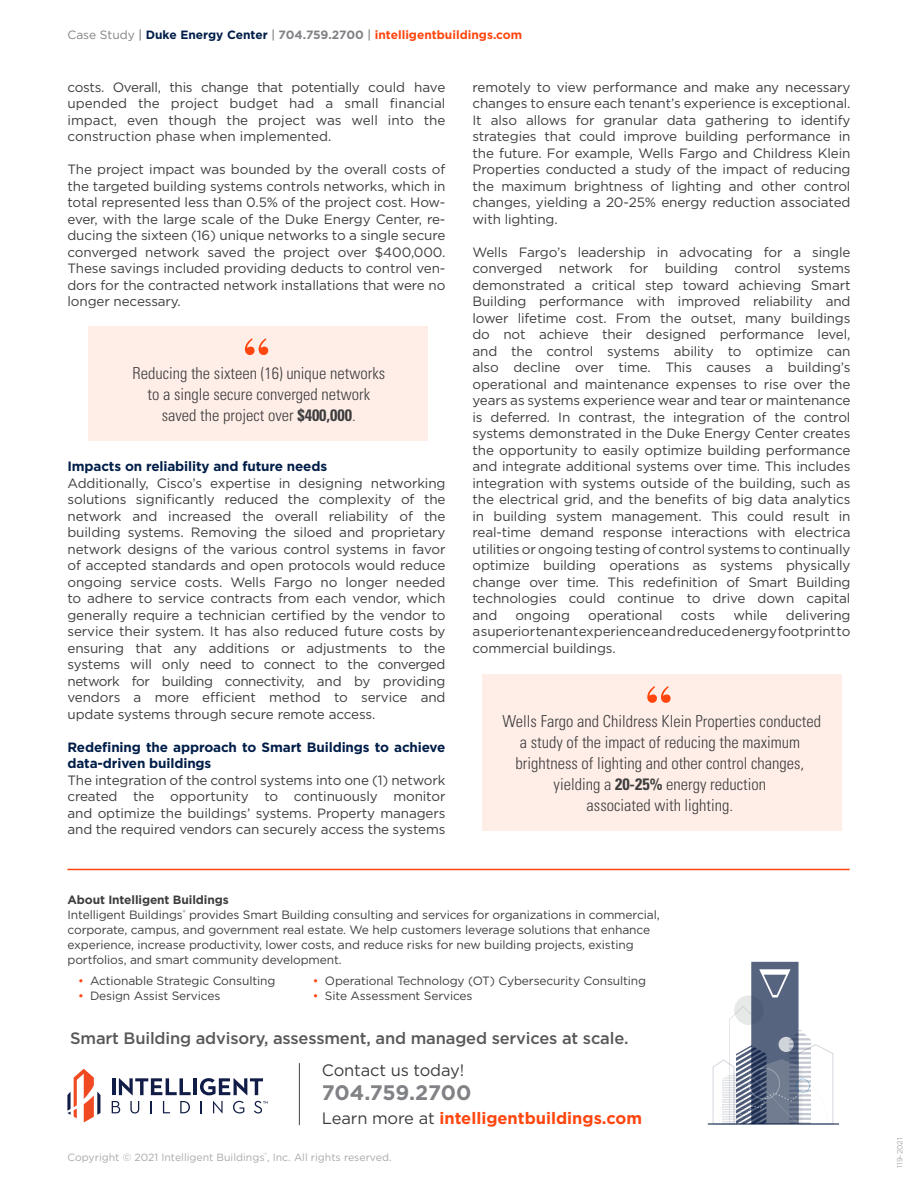
<style>
.page{position:relative;width:918px;height:1188px;background:#fff}
.page>*{position:absolute;margin:0;border:0;box-sizing:border-box;transform-origin:0 0}
.t1{font:700 21px "Gotham";letter-spacing:-.005em;color:#808285}
.t2{font:300 condensed 16.5px/21px "Univers";color:#3e3e3f;text-align:center}
.t3{font:500 16.5px "Gotham";letter-spacing:-.01em;color:#57585a}
.t4{font:700 16.5px "Gotham";color:#ff460f}
.t5{font:16.5px "Gotham";letter-spacing:-.01em;color:#3e3e3f}
.t6{font:13.5px/16.5px "Gotham";letter-spacing:-.01em;color:#3e3e3f;text-align:justify}
.t7{font:700 13.5px/16.5px "Gotham";letter-spacing:-.01em;color:#001e49}
.t8{font:12px/15px "Gotham";letter-spacing:-.01em;color:#3e3e3f}
.t9{font:700 12px "Gotham";color:#ff460f}
.t10{font:700 12px "Gotham";letter-spacing:-.01em;color:#3e3e3f}
.t11{font:10.5px "Gotham";color:#a8a9ad}
.t12{font:7.5px "Gotham";color:#a8a9ad}
.s1{font-weight:400;color:#808285}
.s2{font-weight:400;color:#57585a}
.s3{color:#001e49}
.s4{color:#808285}
.s5{font-weight:700}
.s6{color:#ff460f}
.s7{font-weight:400;color:#3e3e3f}
</style>
<div class="page">
<hr style="left:67px;top:869px;width:783px;height:1px;background:#ff460f">
<hr style="left:708px;top:1124px;width:131px;height:1px;background:#00143d">
<svg style="left:713px;top:962px;width:120px;height:162px"></svg>
<hr style="left:299px;top:1063px;width:1px;height:62px;background:#57585a">
<div style="left:482px;top:674px;width:359px;height:157px;background:#ffeee7"></div>
<svg style="left:647px;top:686px;width:24px;height:17px"></svg>
<div style="left:88px;top:326px;width:339px;height:115px;background:#ffeee7"></div>
<svg style="left:245px;top:338px;width:23px;height:17px"></svg>
<hr style="left:112px;top:1078px;width:3px;height:17px;background:#111d47">
<svg style="left:119px;top:1078px;width:72px;height:17px"></svg>
<hr style="left:193px;top:1078px;width:4px;height:17px;background:#111d47">
<svg style="left:200px;top:1078px;width:63px;height:17px"></svg>
<svg style="left:112px;top:1101px;width:8px;height:12px"></svg>
<svg style="left:130px;top:1101px;width:9px;height:12px"></svg>
<svg style="left:150px;top:1101px;width:2px;height:12px"></svg>
<svg style="left:163px;top:1101px;width:7px;height:12px"></svg>
<svg style="left:180px;top:1101px;width:10px;height:12px"></svg>
<svg style="left:200px;top:1101px;width:2px;height:12px"></svg>
<svg style="left:213px;top:1101px;width:10px;height:12px"></svg>
<svg style="left:233px;top:1101px;width:11px;height:12px"></svg>
<svg style="left:67px;top:1069px;width:33px;height:53px"></svg>
<svg style="left:254px;top:1101px;width:14px;height:12px"></svg>
<p class="t9" style="left:68px;top:27px;width:456px"><span class="s1">Case Study</span> <span class="s2">|</span> <span class="s3">Duke Energy Center</span> <span class="s2">|</span> <span class="s4">704.759.2700</span> <span class="s2">|</span> intelligentbuildings.com</p>
<p class="t6" style="left:68px;top:78px;width:380px">costs. Overall, this change that potentially could have upended the project budget had a small financial impact, even though the project was well into the construction phase when implemented.</p>
<p class="t6" style="left:68px;top:161px;width:380px">The project impact was bounded by the overall costs of the targeted building systems controls networks, which in total represented less than 0.5% of the project cost. How&shy;ever, with the large scale of the Duke Energy Center, re&shy;ducing the sixteen (16) unique networks to a single secure converged network saved the project over $400,000.<br>These savings included providing deducts to control ven&shy;dors for the contracted network installations that were no longer necessary.</p>
<p class="t2" style="left:132px;top:362px;width:254px">Reducing the sixteen (16) unique networks to a single secure converged network saved the project over <span class="s5">$400,000</span>.</p>
<p class="t7" style="left:68px;top:458px;width:261px">Impacts on reliability and future needs</p>
<p class="t6" style="left:68px;top:474px;width:380px">Additionally, Cisco’s expertise in designing networking solutions significantly reduced the complexity of the network and increased the overall reliability of the building systems. Removing the siloed and proprietary network designs of the various control systems in favor of accepted standards and open protocols would reduce ongoing service costs. Wells Fargo no longer needed to adhere to service contracts from each vendor, which generally require a technician certified by the vendor to service their system. It has also reduced future costs by ensuring that any additions or adjustments to the systems will only need to connect to the converged network for building connectivity, and by providing vendors a more efficient method to service and update systems through secure remote access.</p>
<p class="t7" style="left:68px;top:739px;width:379px">Redefining the approach to Smart Buildings to achieve data-driven buildings</p>
<p class="t6" style="left:68px;top:771px;width:380px">The integration of the control systems into one (1) network created the opportunity to continuously monitor and optimize the buildings’ systems. Property managers and the required vendors can securely access the systems</p>
<p class="t6" style="left:472px;top:78px;width:380px">remotely to view performance and make any necessary changes to ensure each tenant’s experience is exceptional.<br>It also allows for granular data gathering to identify strategies that could improve building performance in the future. For example, Wells Fargo and Childress Klein Properties conducted a study of the impact of reducing the maximum brightness of lighting and other control changes, yielding a 20-25% energy reduction associated with lighting.</p>
<p class="t6" style="left:472px;top:243px;width:380px">Wells Fargo’s leadership in advocating for a single converged network for building control systems demonstrated a critical step toward achieving Smart Building performance with improved reliability and lower lifetime cost. From the outset, many buildings do not achieve their designed performance level, and the control systems ability to optimize can also decline over time. This causes a building’s operational and maintenance expenses to rise over the years as systems experience wear and tear or maintenance is deferred. In contrast, the integration of the control systems demonstrated in the Duke Energy Center creates the opportunity to easily optimize building performance and integrate additional systems over time. This includes integration with systems outside of the building, such as the electrical grid, and the benefits of big data analytics in building system management. This could result in real-time demand response interactions with electrica utilities or ongoing testing of control systems to continually optimize building operations as systems physically change over time. This redefinition of Smart Building technologies could continue to drive down capital and</p>
<p class="t6" style="left:472px;top:606px;width:380px;text-indent:313px">delivering a superior tenant experience and reduced energy footprint to commercial buildings.</p>
<p class="t6" style="left:515px;top:606px;width:56px">ongoing</p>
<p class="t6" style="left:588px;top:606px;width:76px">operational</p>
<p class="t6" style="left:681px;top:606px;width:36px">costs</p>
<p class="t6" style="left:733px;top:606px;width:36px">while</p>
<p class="t2" style="left:502px;top:710px;width:320px">Wells Fargo and Childress Klein Properties conducted a study of the impact of reducing the maximum brightness of lighting and other control changes, yielding a <span class="s5">20-25%</span> energy reduction<br>associated with lighting.</p>
<p class="t10" style="left:68px;top:892px;width:163px">About Intelligent Buildings</p>
<p class="t8" style="left:68px;top:907px;width:594px">Intelligent Buildings<sup>®</sup> provides Smart Building consulting and services for organizations in commercial, corporate, campus, and government real estate. We help customers leverage solutions that enhance experience, increase productivity, lower costs, and reduce risks for new building projects, existing portfolios, and smart community development.</p>
<p class="t8" style="left:78px;top:973px;width:199px"><span class="s6">•</span> Actionable Strategic Consulting</p>
<p class="t8" style="left:78px;top:988px;width:144px"><span class="s6">•</span> Design Assist Services</p>
<p class="t8" style="left:313px;top:973px;width:335px"><span class="s6">•</span> Operational Technology (OT) Cybersecurity Consulting</p>
<p class="t8" style="left:313px;top:988px;width:161px"><span class="s6">•</span> Site Assessment Services</p>
<p class="t3" style="left:70px;top:1027px;width:560px">Smart Building advisory, assessment, and managed services at scale.</p>
<p class="t5" style="left:322px;top:1060px;width:144px">Contact us today!</p>
<p class="t1" style="left:322px;top:1079px;width:151px">704.759.2700</p>
<p class="t4" style="left:322px;top:1107px;width:322px"><span class="s7">Learn more at</span> intelligentbuildings.com</p>
<p class="t11" style="left:68px;top:1150px;width:326px">Copyright © 2021 Intelligent Buildings<sup>®</sup>, Inc. All rights reserved.</p>
<p class="t12" style="left:895px;top:1168px;width:32px;rotate:-90deg">119-2021</p>
</div>
